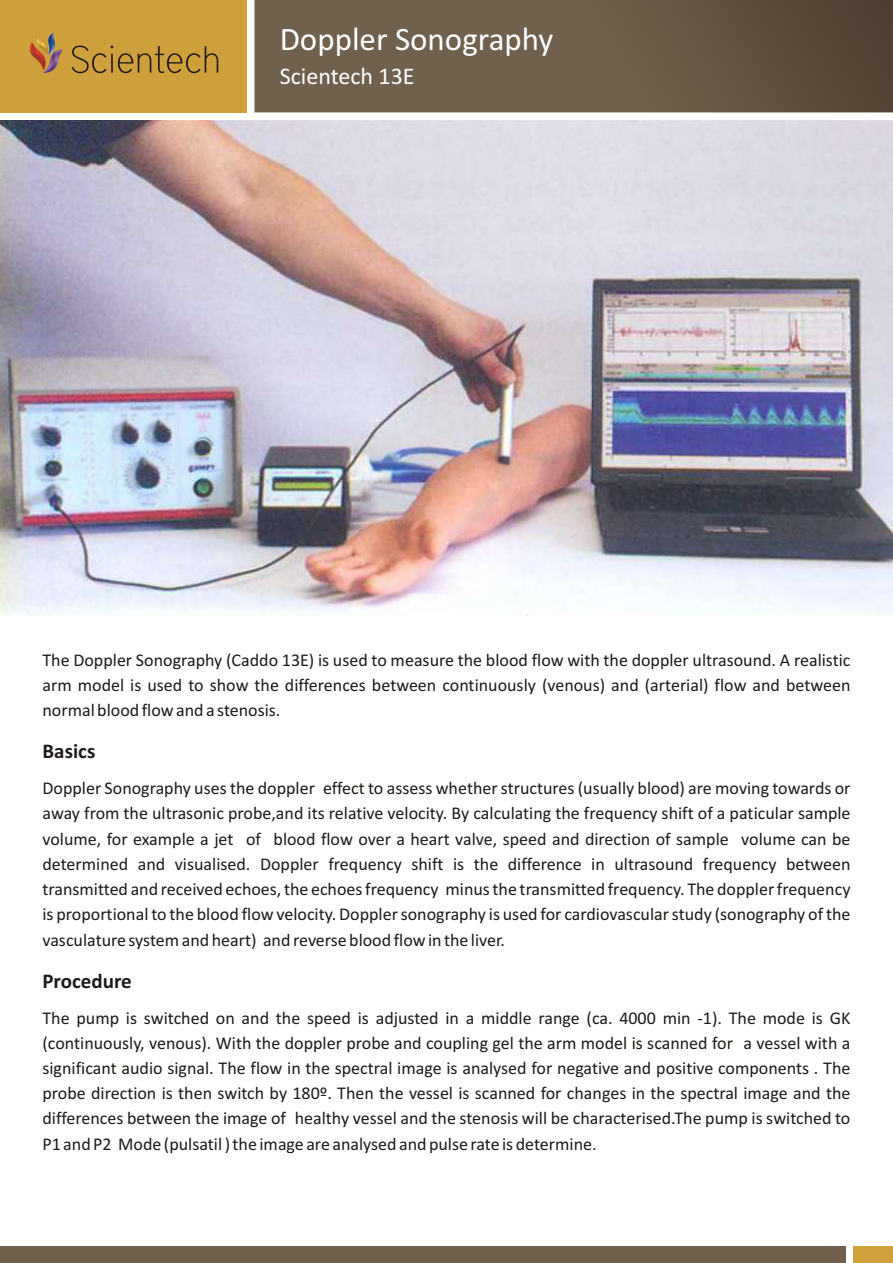
<style>
.page{position:relative;width:893px;height:1263px;background:#fff}
.page>*{position:absolute;margin:0;border:0;box-sizing:border-box;transform-origin:0 0}
.t1{font:33px "Calibri";color:#fff}
.t2{font:24px "Calibri";color:#fff}
.t3{font:700 21px "Calibri";color:#1f1a17}
.t4{font:18px/25.2px "Calibri";color:#1f1a17;text-align:justify}
</style>
<div class="page">
<div style="left:1px;top:1246px;width:845px;height:17px;background:#70614f"></div>
<div style="left:854px;top:1246px;width:39px;height:17px;background:#cfa13d"></div>
<img style="left:0;top:121px;width:893px;height:494px">
<svg style="left:254px;top:0;width:639px;height:112px;background:#685948"></svg>
<div style="left:0;top:0;width:246px;height:112px;background:#cea03c"></div>
<svg style="left:72px;top:46px;width:146px;height:27px"></svg>
<svg style="left:29px;top:33px;width:34px;height:40px"></svg>
<h1 class="t1" style="left:280px;top:25px;width:275px">Doppler Sonography</h1>
<h2 class="t2" style="left:280px;top:66px;width:136px">Scientech 13E</h2>
<p class="t4" style="left:43px;top:649px;width:809px">The Doppler Sonography (Caddo 13E) is used to measure the blood flow with the doppler ultrasound. A realistic arm model is used to show the differences between continuously (venous) and (arterial) flow and between normal blood flow and a stenosis.</p>
<p class="t3" style="left:43px;top:742px;width:54px">Basics</p>
<p class="t4" style="left:42px;top:777px;width:810px">Doppler Sonography uses the doppler effect to assess whether structures (usually blood) are moving towards or away from the ultrasonic probe,and its relative velocity. By calculating the frequency shift of a paticular sample volume, for example a jet of blood flow over a heart valve, speed and direction of sample volume can be determined and visualised. Doppler frequency shift is the difference in ultrasound frequency between transmitted and received echoes, the echoes frequency minus the transmitted frequency. The doppler frequency is proportional to the blood flow velocity. Doppler sonography is used for cardiovascular study (sonography of the vasculature system and heart) and reverse blood flow in the liver.</p>
<p class="t3" style="left:42px;top:972px;width:91px">Procedure</p>
<p class="t4" style="left:42px;top:1006px;width:809px">The pump is switched on and the speed is adjusted in a middle range (ca. 4000 min -1). The mode is GK (continuously, venous). With the doppler probe and coupling gel the arm model is scanned for a vessel with a significant audio signal. The flow in the spectral image is analysed for negative and positive components . The probe direction is then switch by 180º. Then the vessel is scanned for changes in the spectral image and the differences between the image of healthy vessel and the stenosis will be characterised.The pump is switched to P1 and P2 Mode (pulsatil ) the image are analysed and pulse rate is determine.</p>
</div>
